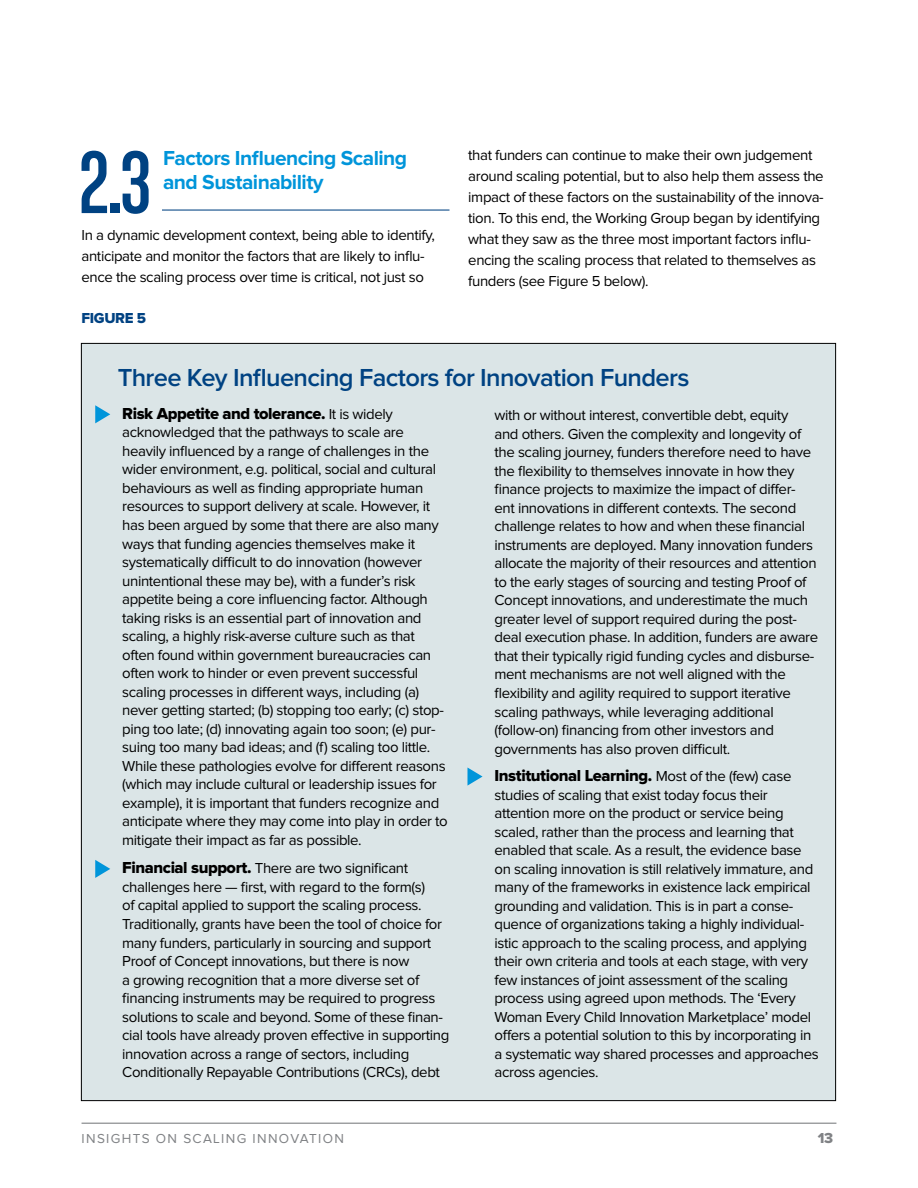
<style>
.page{position:relative;width:918px;height:1188px;background:#fff}
.page>*{position:absolute;margin:0;border:0;box-sizing:border-box;transform-origin:0 0}
.t1{font:94.65px "Chalet Comprime Cologne Eighty";color:#004282}
.t2{font:600 25.5px "Proxima Nova";letter-spacing:-.025em;color:#004282}
.t3{font:700 21px/24px "Proxima Nova";letter-spacing:-.025em;color:#0095da}
.t4{font:16.5px "Proxima Nova Extrabld";letter-spacing:-.025em;color:#000}
.t5{font:15px/18.5px "Proxima Nova";letter-spacing:-.025em;color:#000}
.t6{font:15px "Proxima Nova Extrabld";letter-spacing:-.025em;color:#004282}
.t7{font:15px "Proxima Nova Extrabld";color:#808285}
.t8{font:13.5px "Proxima Nova";letter-spacing:.1em;color:#808285}
.s1{font-family:"Proxima Nova";font-size:15px}
.s2{font-family:"Proxima Nova Extrabld";font-size:16.5px}
</style>
<div class="page">
<hr style="left:82px;top:1123px;width:754px;height:1px;background:#808285">
<div style="left:81px;top:343px;width:755px;height:758px;background:#dbe5e7"></div>
<svg style="left:95px;top:405px;width:15px;height:18px"></svg>
<svg style="left:95px;top:860px;width:15px;height:18px"></svg>
<svg style="left:467px;top:768px;width:16px;height:18px"></svg>
<hr style="left:162px;top:210px;width:287px;height:1px;background:#004282">
<h1 class="t1" style="left:79px;top:130px;width:74px">2.3</h1>
<h3 class="t3" style="left:163px;top:147px;width:246px">Factors Influencing Scaling and Sustainability</h3>
<p class="t5" style="left:82px;top:225px;width:355px;line-height:21px">In a dynamic development context, being able to identify, anticipate and monitor the factors that are likely to influ&shy;ence the scaling process over time is critical, not just so</p>
<p class="t6" style="left:82px;top:311px;width:66px">FIGURE 5</p>
<p class="t5" style="left:468px;top:145px;width:357px;line-height:21px">that funders can continue to make their own judgement around scaling potential, but to also help them assess the impact of these factors on the sustainability of the innova&shy;tion. To this end, the Working Group began by identifying what they saw as the three most important factors influ&shy;encing the scaling process that related to themselves as funders (see Figure 5 below).</p>
<h2 class="t2" style="left:118px;top:366px;width:573px">Three Key Influencing Factors for Innovation Funders</h2>
<p class="t4" style="left:122px;top:406px;width:272px">Risk Appetite and tolerance. <span class="s1">It is widely</span></p>
<p class="t5" style="left:122px;top:424px;width:327px">acknowledged that the pathways to scale are heavily influenced by a range of challenges in the wider environment, e.g. political, social and cultural behaviours as well as finding appropriate human resources to support delivery at scale. However, it has been argued by some that there are also many ways that funding agencies themselves make it systematically difficult to do innovation (however unintentional these may be), with a funder’s risk appetite being a core influencing factor. Although taking risks is an essential part of innovation and scaling, a highly risk-averse culture such as that often found within government bureaucracies can often work to hinder or even prevent successful scaling processes in different ways, including (a) never getting started; (b) stopping too early; (c) stop&shy;ping too late; (d) innovating again too soon; (e) pur&shy;suing too many bad ideas; and (f) scaling too little.<br>While these pathologies evolve for different reasons (which may include cultural or leadership issues for example), it is important that funders recognize and anticipate where they may come into play in order to mitigate their impact as far as possible.</p>
<p class="t5" style="left:122px;top:860px;width:329px"><span class="s2">Financial support.</span> There are two significant challenges here — first, with regard to the form(s)<br>of capital applied to support the scaling process.<br>Traditionally, grants have been the tool of choice for many funders, particularly in sourcing and support Proof of Concept innovations, but there is now<br>a growing recognition that a more diverse set of financing instruments may be required to progress solutions to scale and beyond. Some of these finan&shy;cial tools have already proven effective in supporting innovation across a range of sectors, including Conditionally Repayable Contributions (CRCs), debt</p>
<p class="t5" style="left:494px;top:407px;width:325px">with or without interest, convertible debt, equity<br>and others. Given the complexity and longevity of the scaling journey, funders therefore need to have the flexibility to themselves innovate in how they finance projects to maximize the impact of differ&shy;ent innovations in different contexts. The second challenge relates to how and when these financial instruments are deployed. Many innovation funders allocate the majority of their resources and attention to the early stages of sourcing and testing Proof of Concept innovations, and underestimate the much greater level of support required during the post&shy;deal execution phase. In addition, funders are aware that their typically rigid funding cycles and disburse&shy;ment mechanisms are not well aligned with the flexibility and agility required to support iterative scaling pathways, while leveraging additional (follow-on) financing from other investors and governments has also proven difficult.</p>
<p class="t4" style="left:494px;top:768px;width:298px">Institutional Learning. <span class="s1">Most of the (few) case</span></p>
<p class="t5" style="left:495px;top:786px;width:326px">studies of scaling that exist today focus their attention more on the product or service being scaled, rather than the process and learning that enabled that scale. As a result, the evidence base on scaling innovation is still relatively immature, and many of the frameworks in existence lack empirical grounding and validation. This is in part a conse&shy;quence of organizations taking a highly individual&shy;istic approach to the scaling process, and applying their own criteria and tools at each stage, with very few instances of joint assessment of the scaling process using agreed upon methods. The ‘Every Woman Every Child Innovation Marketplace’ model offers a potential solution to this by incorporating in a systematic way shared processes and approaches across agencies.</p>
<p class="t8" style="left:82px;top:1132px;width:264px">INSIGHTS ON SCALING INNOVATION</p>
<p class="t7" style="left:818px;top:1131px;width:17px">13</p>
</div>
